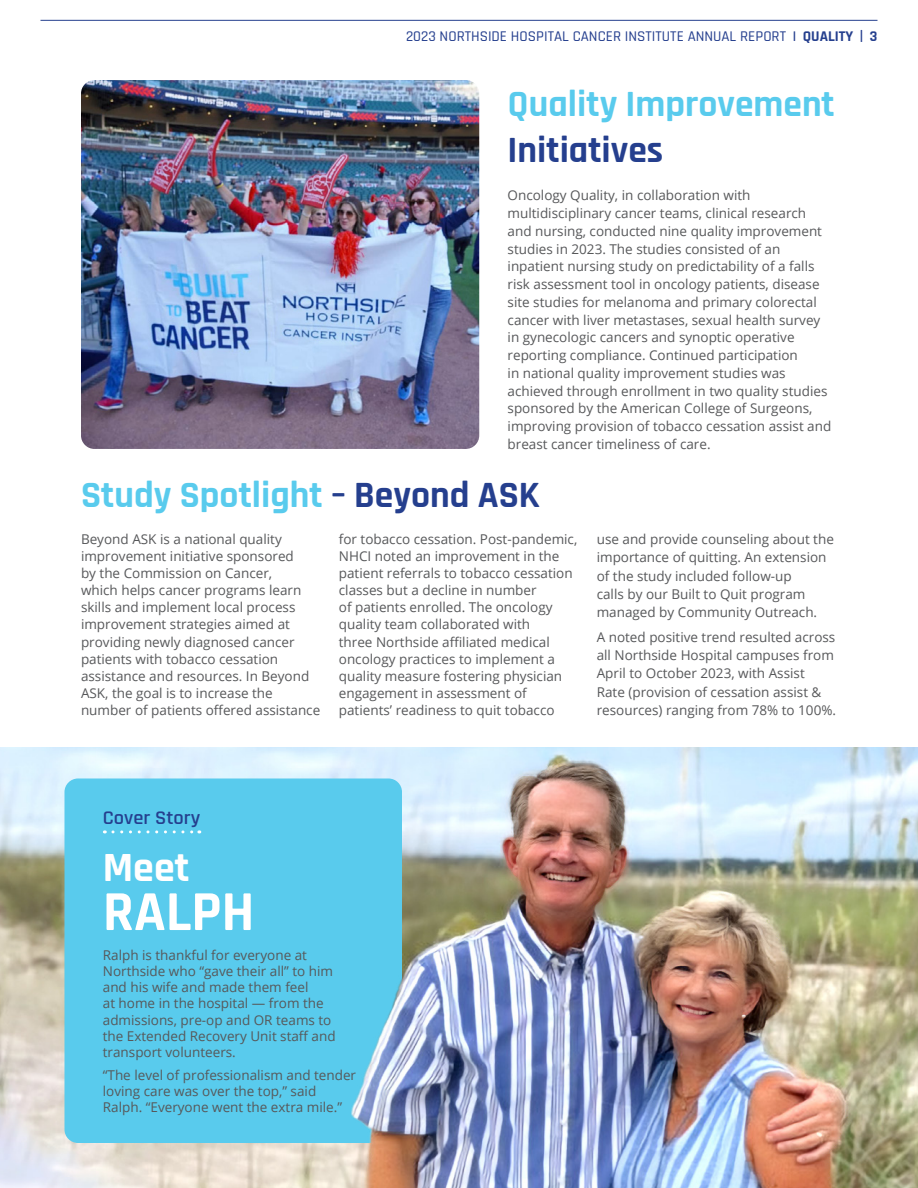
<style>
.page{position:relative;width:918px;height:1188px;background:#fff}
.page>*{position:absolute;margin:0;border:0;box-sizing:border-box;transform-origin:0 0}
.heading_5{font:700 57px "Rajdhani";color:#fff}
.heading_5-2{font:700 42px "Rajdhani";color:#fff}
.Body_Text{font:700 37.5px/46.5px "Rajdhani";color:#59cbed}
.t1{font:600 19.5px "Rajdhani";color:#253f8e;scale:1.05 1}
.t2{font:500 15px "Rajdhani";color:#253f8e}
.Body_Text-2{font:13.5px/17.1px "Open Sans";color:#57585a}
.s1{font-weight:700}
.s2{font-weight:700;font-size:18.75px}
.s3{color:#253f8e}
</style>
<div class="page">
<img style="left:0;top:747px;width:918px;height:441px">
<div style="left:64px;top:778px;width:338px;height:365px;background:#59cbed;border-radius:14px"></div>
<img style="left:81px;top:80px;width:398px;height:369px">
<svg style="left:113px;top:830px;width:87px;height:3px"></svg>
<hr style="left:40px;top:20px;width:838px;height:1px;background:#253f8e">
<p class="t2" style="left:406px;top:27px;width:473px">2023 NORTHSIDE HOSPITAL CANCER INSTITUTE ANNUAL REPORT <span class="s1">| QUALITY</span> <span class="s2">|</span> <span class="s1">3</span></p>
<p class="Body_Text" style="left:508px;top:82px;width:329px">Quality Improvement<br><span class="s3">Initiatives</span></p>
<p class="Body_Text-2" style="left:508px;top:186px;width:325px;line-height:17.7px">Oncology Quality, in collaboration with multidisciplinary cancer teams, clinical research and nursing, conducted nine quality improvement studies in 2023. The studies consisted of an inpatient nursing study on predictability of a falls risk assessment tool in oncology patients, disease site studies for melanoma and primary colorectal cancer with liver metastases, sexual health survey in gynecologic cancers and synoptic operative reporting compliance. Continued participation<br>in national quality improvement studies was achieved through enrollment in two quality studies sponsored by the American College of Surgeons, improving provision of tobacco cessation assist and breast cancer timeliness of care.</p>
<p class="Body_Text" style="left:81px;top:473px;width:460px">Study Spotlight <span class="s3">– Beyond ASK</span></p>
<p class="Body_Text-2" style="left:81px;top:530px;width:241px">Beyond ASK is a national quality improvement initiative sponsored<br>by the Commission on Cancer,<br>which helps cancer programs learn skills and implement local process improvement strategies aimed at providing newly diagnosed cancer patients with tobacco cessation assistance and resources. In Beyond ASK, the goal is to increase the number of patients offered assistance</p>
<p class="Body_Text-2" style="left:339px;top:530px;width:240px">for tobacco cessation. Post-pandemic, NHCI noted an improvement in the patient referrals to tobacco cessation classes but a decline in number<br>of patients enrolled. The oncology quality team collaborated with<br>three Northside affiliated medical oncology practices to implement a quality measure fostering physician engagement in assessment of patients’ readiness to quit tobacco</p>
<p class="Body_Text-2" style="left:597px;top:530px;width:239px;line-height:18.3px">use and provide counseling about the importance of quitting. An extension of the study included follow-up<br>calls by our Built to Quit program managed by Community Outreach.</p>
<p class="Body_Text-2" style="left:597px;top:628px;width:241px;line-height:18.3px">A noted positive trend resulted across all Northside Hospital campuses from April to October 2023, with Assist Rate (provision of cessation assist &amp; resources) ranging from 78% to 100%.</p>
<p class="t1" style="left:103px;top:806px;width:94px">Cover Story</p>
<p class="heading_5-2" style="left:103px;top:842px;width:88px">Meet</p>
<p class="heading_5" style="left:103px;top:877px;width:153px">RALPH</p>
<p class="Body_Text-2" style="left:103px;top:946px;width:234px;line-height:16.2px">Ralph is thankful for everyone at<br>Northside who “gave their all” to him and his wife and made them feel<br>at home in the hospital — from the admissions, pre-op and OR teams to the Extended Recovery Unit staff and transport volunteers.</p>
<p class="Body_Text-2" style="left:103px;top:1067px;width:255px;line-height:16.2px">“The level of professionalism and tender loving care was over the top,” said<br>Ralph. “Everyone went the extra mile.”</p>
</div>
